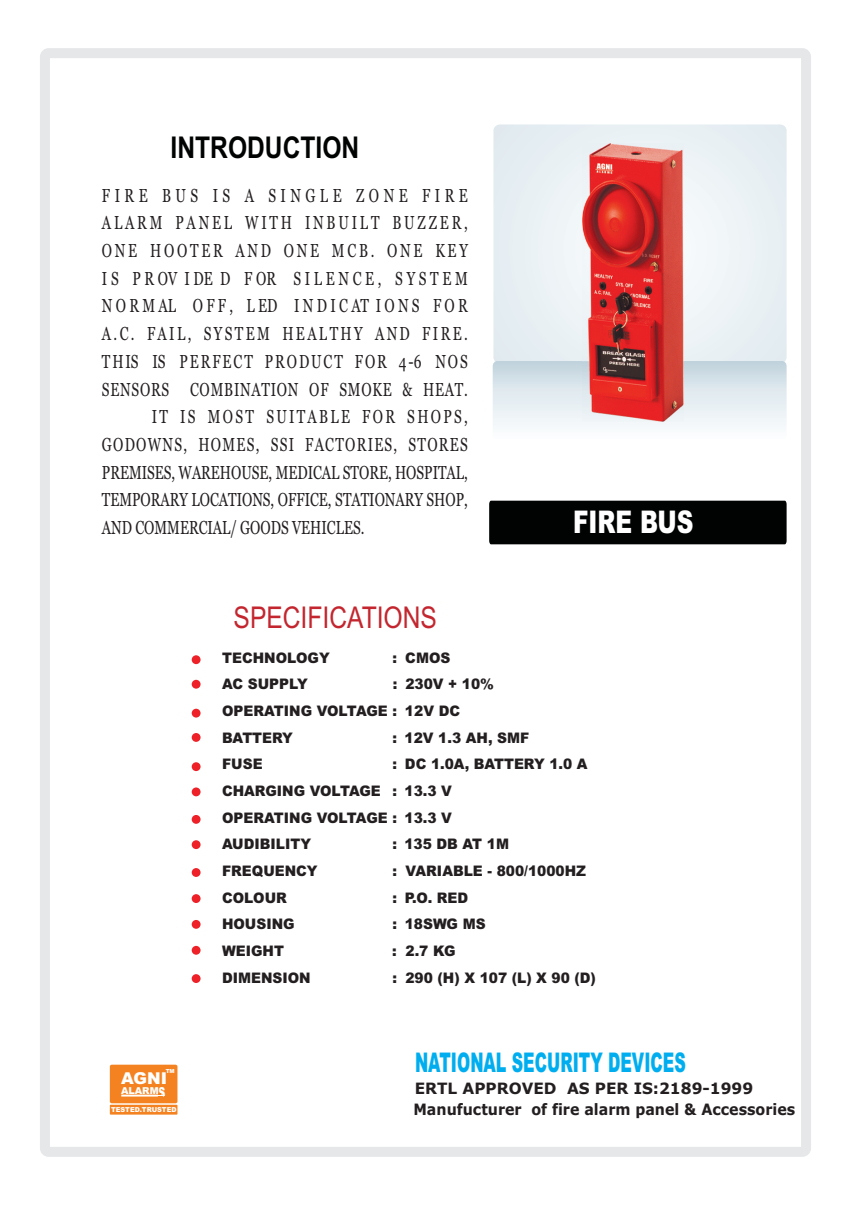
<style>
.page{position:relative;width:851px;height:1205px;background:#fff}
.page>*{position:absolute;margin:0;border:0;box-sizing:border-box;transform-origin:0 0}
.t1{font:900 31.25px "Arial";color:#fff;scale:.74 1}
.t2{font:30px "Arial Narrow";color:#c3262e}
.t3{font:700 30px "Arial Narrow";color:#010202}
.t4{font:900 27.12px "Arial";color:#00aeef;scale:.59 1}
.t5{font:18.75px "Georgia";color:#231f20;scale:.73 1}
.t6{font:18.75px "Georgia";letter-spacing:.095em;color:#231f20;scale:.73 1}
.t7{font:18.75px "Georgia";letter-spacing:.055em;color:#231f20;scale:.73 1}
.t8{font:18.75px "Georgia";letter-spacing:.175em;color:#231f20;scale:.73 1}
.t9{font:18.75px "Georgia";letter-spacing:.14em;color:#231f20;scale:.73 1}
.t10{font:18.75px "Georgia";letter-spacing:.205em;color:#231f20;scale:.73 1}
.t11{font:18.75px "Georgia";letter-spacing:.265em;color:#231f20;scale:.73 1}
.t12{font:18.75px "Georgia";letter-spacing:.24em;color:#231f20;scale:.73 1}
.t13{font:18.75px "Georgia";letter-spacing:.2em;color:#231f20;scale:.73 1}
.t14{font:18.75px "Georgia";letter-spacing:.165em;color:#231f20;scale:.73 1}
.t15{font:18.75px "Georgia";letter-spacing:.325em;color:#231f20;scale:.73 1}
.t16{font:900 16.38px "Arial";color:#fff}
.t17{font:700 15.62px "Verdana";color:#231f20;scale:.91 1}
.t18{font:700 15.62px "Verdana";color:#231f20}
.t19{font:900 14.5px/26.6px "Arial";color:#231f20;scale:.95 1}
.t20{font:900 9.5px "Arial";color:#fff}
.t21{font:900 6.75px "Arial";color:#fff;scale:.96 1}
.t22{font:900 5.5px "Arial";color:#fff}
.s1{font-size:15.12px}
</style>
<div class="page">
<div style="left:40px;top:48px;width:770px;height:1109px;border:10px solid #e6e7e9;border-radius:4px"></div>
<div style="left:493px;top:124px;width:293px;height:239px;background:#eaf1f4;border-radius:6px"></div>
<div style="left:492px;top:361px;width:294px;height:79px;background:linear-gradient(to bottom,#c5d6e0,#fff);border-radius:5px"></div>
<div style="left:489px;top:501px;width:297px;height:43px;background:#010202"></div>
<img style="left:582px;top:143px;width:101px;height:278px">
<div style="left:110px;top:1105px;width:67px;height:9px;background:#f58220"></div>
<div style="left:110px;top:1064px;width:67px;height:39px;background:#f58220;border-radius:2px"></div>
<hr style="left:121px;top:1094px;width:43px;height:2px;background:#fff">
<div style="left:192px;top:655px;width:8px;height:9px;background:#ee2028;border-radius:50%"></div>
<div style="left:192px;top:680px;width:8px;height:8px;background:#ee2028;border-radius:50%"></div>
<div style="left:192px;top:709px;width:8px;height:8px;background:#ee2028;border-radius:50%"></div>
<div style="left:192px;top:733px;width:8px;height:9px;background:#ee2028;border-radius:50%"></div>
<div style="left:192px;top:762px;width:8px;height:9px;background:#ee2028;border-radius:50%"></div>
<div style="left:192px;top:787px;width:8px;height:9px;background:#ee2028;border-radius:50%"></div>
<div style="left:192px;top:815px;width:8px;height:9px;background:#ee2028;border-radius:50%"></div>
<div style="left:192px;top:840px;width:8px;height:9px;background:#ee2028;border-radius:50%"></div>
<div style="left:192px;top:868px;width:8px;height:9px;background:#ee2028;border-radius:50%"></div>
<div style="left:192px;top:894px;width:8px;height:9px;background:#ee2028;border-radius:50%"></div>
<div style="left:192px;top:920px;width:8px;height:9px;background:#ee2028;border-radius:50%"></div>
<div style="left:192px;top:946px;width:8px;height:9px;background:#ee2028;border-radius:50%"></div>
<div style="left:192px;top:974px;width:8px;height:9px;background:#ee2028;border-radius:50%"></div>
<h2 class="t3" style="left:170px;top:125px;width:190px">INTRODUCTION</h2>
<p class="t15" style="left:102px;top:187px;width:502px">FIRE BUS IS A SINGLE ZONE FIRE</p>
<p class="t10" style="left:102px;top:215px;width:502px">ALARM PANEL WITH INBUILT BUZZER,</p>
<p class="t13" style="left:102px;top:243px;width:502px">ONE HOOTER AND ONE MCB. ONE KEY</p>
<p class="t11" style="left:102px;top:270px;width:502px">IS PROV IDE D FOR SILENCE, SYSTEM</p>
<p class="t12" style="left:102px;top:298px;width:502px">NORMAL OFF, LED INDICAT IONS FOR</p>
<p class="t8" style="left:102px;top:326px;width:502px">A.C. FAIL, SYSTEM HEALTHY AND FIRE.</p>
<p class="t9" style="left:102px;top:354px;width:502px">THIS IS PERFECT PRODUCT FOR 4-6 NOS</p>
<p class="t7" style="left:102px;top:381px;width:502px">SENSORS COMBINATION OF SMOKE &amp; HEAT.</p>
<p class="t14" style="left:152px;top:409px;width:434px">IT IS MOST SUITABLE FOR SHOPS,</p>
<p class="t6" style="left:102px;top:437px;width:502px">GODOWNS, HOMES, SSI FACTORIES, STORES</p>
<p class="t5" style="left:102px;top:464px;width:502px">PREMISES, WAREHOUSE, MEDICAL STORE, HOSPITAL,</p>
<p class="t5" style="left:102px;top:492px;width:502px">TEMPORARY LOCATIONS, OFFICE, STATIONARY SHOP,</p>
<p class="t5" style="left:102px;top:520px;width:361px">AND COMMERCIAL/ GOODS VEHICLES.</p>
<h2 class="t2" style="left:233px;top:606px;width:205px">SPECIFICATIONS</h2>
<p class="t19" style="left:222px;top:645px;width:115px">TECHNOLOGY</p>
<p class="t19" style="left:392px;top:645px;width:62px">: CMOS</p>
<p class="t19" style="left:222px;top:672px;width:92px">AC SUPPLY</p>
<p class="t19" style="left:222px;top:672px;width:288px;text-indent:170px">: 230V + 10%<br>OPERATING VOLTAGE : 12V DC<br>BATTERY</p>
<p class="t19" style="left:392px;top:725px;width:145px">: 12V 1.3 AH, SMF</p>
<h1 class="t1" style="left:573px;top:511px;width:164px">FIRE BUS</h1>
<p class="t19" style="left:222px;top:752px;width:386px;text-indent:170px">: DC 1.0A, BATTERY 1.0 A<br>CHARGING VOLTAGE : 13.3 V<br>OPERATING VOLTAGE : 13.3 V<br>AUDIBILITY</p>
<p class="t19" style="left:222px;top:752px;width:44px">FUSE</p>
<p class="t19" style="left:392px;top:832px;width:124px">: 135 DB AT 1M</p>
<p class="t22" style="left:166px;top:1068px;width:11px">TM</p>
<p class="t16" style="left:121px;top:1072px;width:48px">AGNI</p>
<p class="t20" style="left:121px;top:1087px;width:46px">ALARM<span class="s1">S</span></p>
<p class="t21" style="left:111px;top:1107px;width:70px">TESTED.TRUSTED</p>
<p class="t19" style="left:222px;top:859px;width:102px">FREQUENCY</p>
<p class="t19" style="left:392px;top:859px;width:205px">: VARIABLE - 800/1000HZ</p>
<p class="t19" style="left:222px;top:885px;width:70px">COLOUR</p>
<p class="t19" style="left:392px;top:885px;width:81px">: P.O. RED</p>
<p class="t19" style="left:222px;top:912px;width:78px">HOUSING</p>
<p class="t19" style="left:392px;top:912px;width:99px">: 18SWG MS</p>
<p class="t19" style="left:222px;top:939px;width:67px">WEIGHT</p>
<p class="t19" style="left:392px;top:939px;width:68px">: 2.7 KG</p>
<p class="t19" style="left:222px;top:965px;width:95px">DIMENSION</p>
<p class="t19" style="left:392px;top:965px;width:216px">: 290 (H) X 107 (L) X 90 (D)</p>
<h3 class="t4" style="left:415px;top:1053px;width:460px">NATIONAL SECURITY DEVICES</h3>
<p class="t18" style="left:415px;top:1082px;width:340px">ERTL APPROVED AS PER IS:2189-1999</p>
<p class="t17" style="left:413px;top:1102px;width:421px">Manufucturer of fire alarm panel &amp; Accessories</p>
</div>
